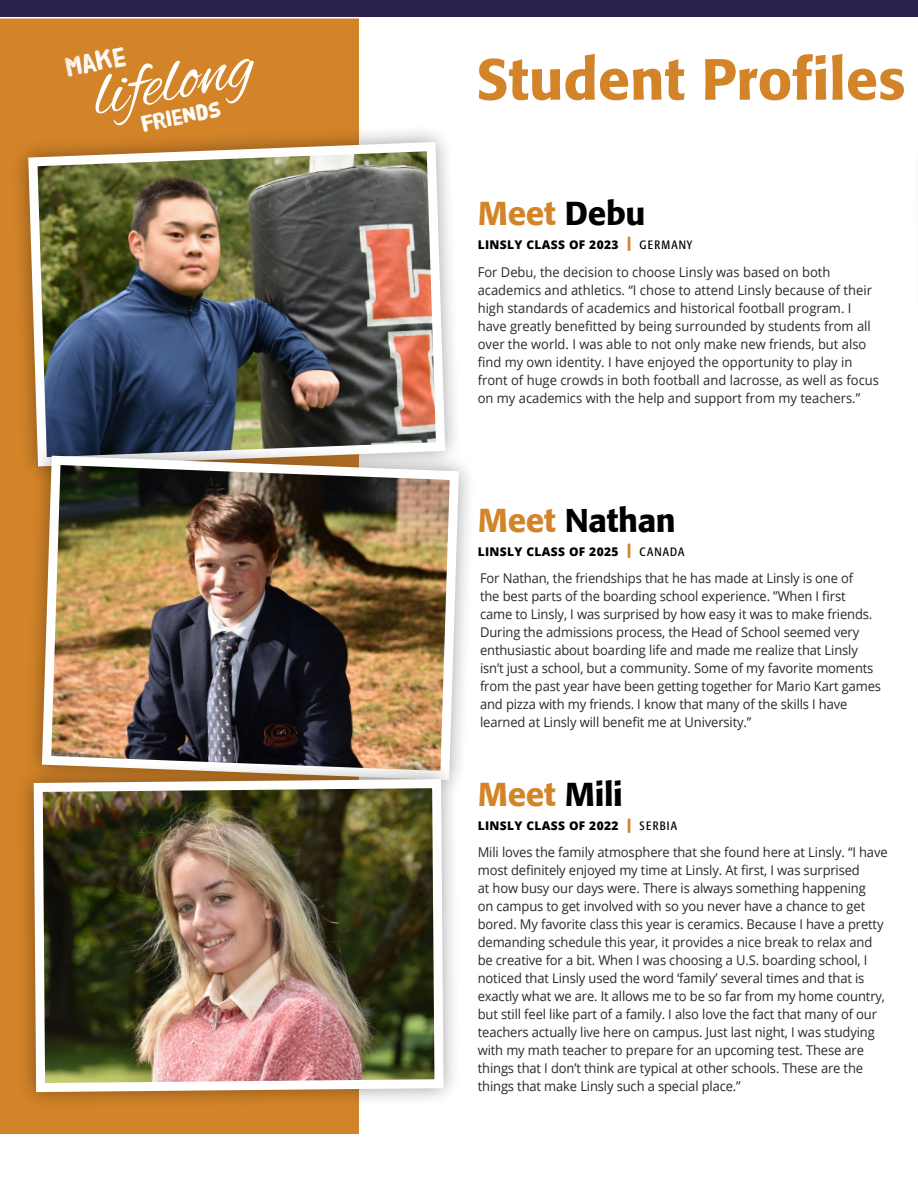
<style>
.page{position:relative;width:918px;height:1188px;background:#fff}
.page>*{position:absolute;margin:0;border:0;box-sizing:border-box;transform-origin:0 0}
.t1{font:74.4px "Alex Brush";color:#fff}
.t2{font:500 57.3px "Formata";color:#d38429}
.t3{font:500 33px "Formata";letter-spacing:-.01em;color:#d38429}
.t4{font:500 33px "Formata";letter-spacing:-.01em;color:#000}
.t5{font:28.2px "HVD Poster";color:#fff}
.t6{font:23.4px "HVD Poster";color:#fff}
.t7{font:13.5px/18px "Open Sans";letter-spacing:-.01em;color:#292929;scale:.96 1}
.t8{font:800 12px "Open Sans";letter-spacing:.03em;color:#000}
.s1{color:#000}
.s2{font-family:"Futura";font-weight:700;font-size:15px;color:#d38429}
.s3{font-family:"Formata";font-weight:400;font-stretch:condensed}
.s4{color:#d38429}
</style>
<div class="page">
<div style="left:0;top:0;width:359px;height:1134px;background:#d38429"></div>
<div style="left:0;top:0;width:918px;height:18px;background:#2a224e"></div>
<svg style="left:18px;top:131px;width:437px;height:305px"></svg>
<img style="left:24px;top:137px;width:426px;height:299px">
<svg style="left:27px;top:436px;width:442px;height:323px"></svg>
<img style="left:37px;top:451px;width:427px;height:308px">
<svg style="left:23px;top:759px;width:437px;height:343px"></svg>
<img style="left:29px;top:775px;width:419px;height:322px">
<h3 class="t5" style="left:63px;top:55px;width:63px;rotate:-11deg">make</h3>
<h1 class="t1" style="left:85px;top:54px;width:165px;rotate:-11deg">lifelong</h1>
<h3 class="t6" style="left:140px;top:114px;width:82px;rotate:-11deg">friends</h3>
<h2 class="t2" style="left:476px;top:44px;width:431px">Student Profiles</h2>
<h3 class="t3" style="left:478px;top:193px;width:169px">Meet <span class="s1">Debu</span></h3>
<p class="t8" style="left:478px;top:235px;width:216px">LINSLY CLASS OF 2023 <span class="s2">|</span> <span class="s3">GERMANY</span></p>
<p class="t7" style="left:478px;top:263px;width:419px">For Debu, the decision to choose Linsly was based on both academics and athletics. “I chose to attend Linsly because of their high standards of academics and historical football program. I have greatly benefitted by being surrounded by students from all over the world. I was able to not only make new friends, but also find my own identity. I have enjoyed the opportunity to play in front of huge crowds in both football and lacrosse, as well as focus on my academics with the help and support from my teachers.”</p>
<h3 class="t4" style="left:478px;top:500px;width:200px"><span class="s4">Meet</span> Nathan</h3>
<p class="t8" style="left:478px;top:542px;width:208px">LINSLY CLASS OF 2025 <span class="s2">|</span> <span class="s3">CANADA</span></p>
<p class="t7" style="left:480px;top:569px;width:419px">For Nathan, the friendships that he has made at Linsly is one of<br>the best parts of the boarding school experience. ”When I first came to Linsly, I was surprised by how easy it was to make friends.<br>During the admissions process, the Head of School seemed very enthusiastic about boarding life and made me realize that Linsly isn’t just a school, but a community. Some of my favorite moments from the past year have been getting together for Mario Kart games and pizza with my friends. I know that many of the skills I have learned at Linsly will benefit me at University.”</p>
<h3 class="t3" style="left:478px;top:774px;width:147px">Meet <span class="s1">Mili</span></h3>
<p class="t8" style="left:478px;top:817px;width:201px">LINSLY CLASS OF 2022 <span class="s2">|</span> <span class="s3">SERBIA</span></p>
<p class="t7" style="left:478px;top:843px;width:429px">Mili loves the family atmosphere that she found here at Linsly. “I have most definitely enjoyed my time at Linsly. At first, I was surprised<br>at how busy our days were. There is always something happening<br>on campus to get involved with so you never have a chance to get bored. My favorite class this year is ceramics. Because I have a pretty demanding schedule this year, it provides a nice break to relax and be creative for a bit. When I was choosing a U.S. boarding school, I noticed that Linsly used the word ‘family’ several times and that is exactly what we are. It allows me to be so far from my home country, but still feel like part of a family. I also love the fact that many of our teachers actually live here on campus. Just last night, I was studying with my math teacher to prepare for an upcoming test. These are things that I don’t think are typical at other schools. These are the things that make Linsly such a special place.”</p>
</div>
